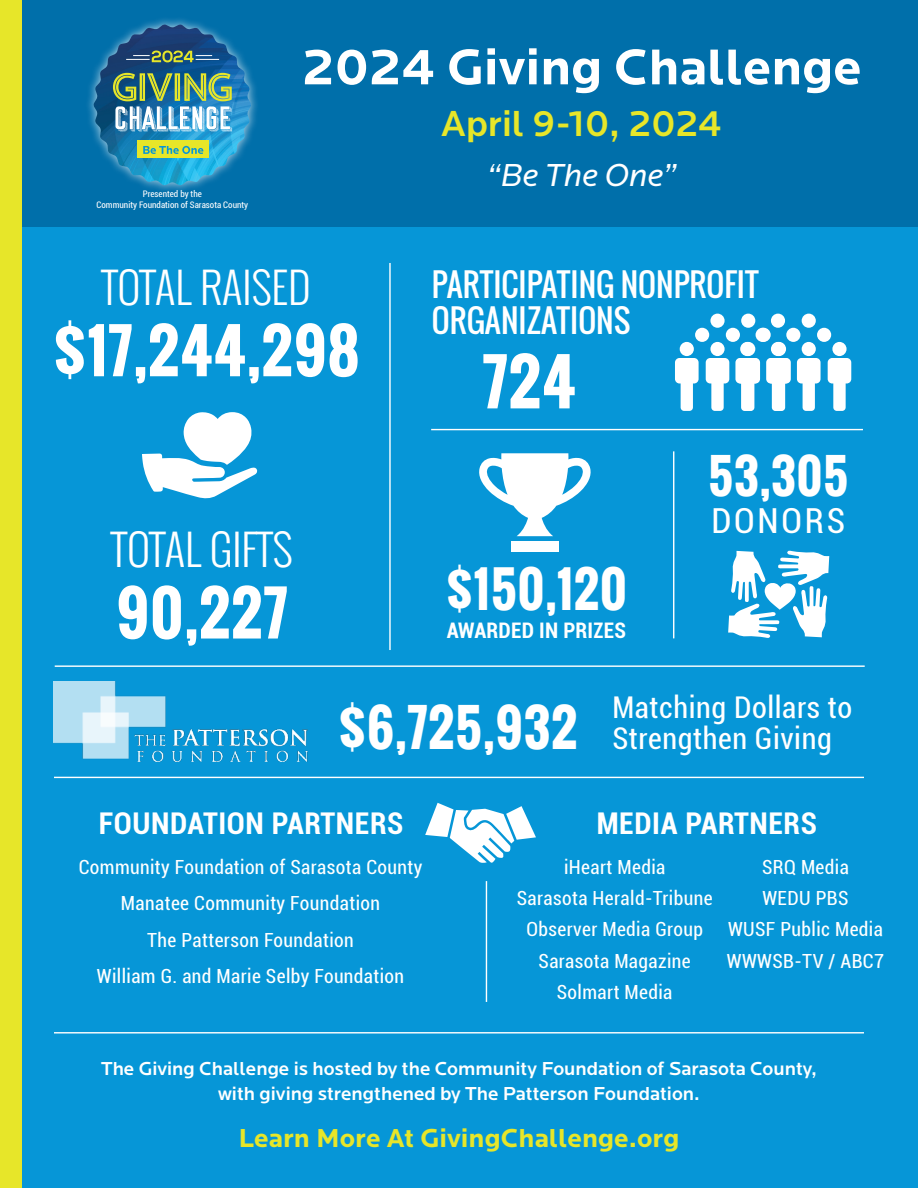
<style>
.page{position:relative;width:918px;height:1188px;background:#0696d7}
.page>*{position:absolute;margin:0;border:0;box-sizing:border-box;transform-origin:0 0}
.t1{font:700 61.8px "Oswald";color:#fff}
.t2{font:700 59.4px "Oswald";letter-spacing:.02em;color:#fff}
.t3{font:700 52.2px "Locator";color:#fff}
.t4{font:700 49.5px "Oswald";letter-spacing:.02em;color:#fff}
.t5{font:700 48px "Oswald";letter-spacing:.02em;color:#fff}
.t6{font:700 46.2px "Oswald";color:#fff}
.t7{font:300 42.75px "Oswald";color:#fff}
.t8{font:500 37.65px "Locator";color:#e7e629}
.t9{font:condensed 34.5px "Roboto";letter-spacing:.08em;color:#fff}
.t10{font:italic 33px "Locator";color:#fff}
.t11{font:31.2px/36.8px "Oswald";color:#fff}
.t12{font:condensed 30px/31.5px "Roboto";letter-spacing:.02em;color:#fff}
.t13{font:700 condensed 30px "Roboto";letter-spacing:.02em;color:#fff}
.t14{font:700 27px "Locator";color:#e7e629}
.t15{font:700 condensed 21.45px "Roboto";letter-spacing:.01em;color:#fff}
.t16{font:condensed 19.5px "Roboto";letter-spacing:.02em;color:#fff}
.t17{font:500 19.5px "Locator";color:#fff}
.t18{font:condensed 9px "Roboto";color:#fff}
</style>
<div class="page">
<div style="left:0;top:0;width:918px;height:227px;background:#006faa"></div>
<hr style="left:54px;top:777px;width:810px;height:1px;background:#fff">
<hr style="left:54px;top:1032px;width:810px;height:2px;background:#fff">
<svg style="left:425px;top:803px;width:111px;height:60px"></svg>
<hr style="left:486px;top:881px;width:1px;height:121px;background:#fff">
<div style="left:0;top:0;width:22px;height:1188px;background:#e7e629"></div>
<svg style="left:142px;top:412px;width:116px;height:87px"></svg>
<svg style="left:728px;top:550px;width:102px;height:88px"></svg>
<hr style="left:431px;top:429px;width:432px;height:1px;background:#fff">
<hr style="left:55px;top:665px;width:810px;height:2px;background:#fff">
<hr style="left:389px;top:263px;width:2px;height:387px;background:#fff">
<svg style="left:479px;top:453px;width:112px;height:83px"></svg>
<div style="left:511px;top:541px;width:47px;height:10px;background:#fff"></div>
<img style="left:54px;top:681px;width:253px;height:81px">
<div style="left:680px;top:342px;width:14px;height:14px;background:#fff;border-radius:50%"></div>
<svg style="left:675px;top:358px;width:24px;height:53px"></svg>
<div style="left:710px;top:342px;width:15px;height:14px;background:#fff;border-radius:50%"></div>
<svg style="left:706px;top:358px;width:23px;height:53px"></svg>
<div style="left:741px;top:342px;width:14px;height:14px;background:#fff;border-radius:50%"></div>
<div style="left:772px;top:342px;width:14px;height:14px;background:#fff;border-radius:50%"></div>
<div style="left:710px;top:314px;width:15px;height:14px;background:#fff;border-radius:50%"></div>
<div style="left:741px;top:314px;width:14px;height:14px;background:#fff;border-radius:50%"></div>
<div style="left:695px;top:328px;width:14px;height:14px;background:#fff;border-radius:50%"></div>
<div style="left:726px;top:328px;width:14px;height:14px;background:#fff;border-radius:50%"></div>
<svg style="left:757px;top:328px;width:14px;height:14px"></svg>
<div style="left:740px;top:342px;width:14px;height:14px;background:#fff;border-radius:50%"></div>
<svg style="left:735px;top:358px;width:25px;height:53px"></svg>
<div style="left:771px;top:342px;width:14px;height:14px;background:#fff;border-radius:50%"></div>
<svg style="left:766px;top:358px;width:25px;height:53px"></svg>
<div style="left:802px;top:342px;width:14px;height:14px;background:#fff;border-radius:50%"></div>
<svg style="left:797px;top:358px;width:24px;height:53px"></svg>
<div style="left:832px;top:342px;width:15px;height:14px;background:#fff;border-radius:50%"></div>
<svg style="left:828px;top:358px;width:23px;height:53px"></svg>
<div style="left:771px;top:314px;width:14px;height:14px;background:#fff;border-radius:50%"></div>
<div style="left:802px;top:314px;width:14px;height:14px;background:#fff;border-radius:50%"></div>
<div style="left:756px;top:328px;width:14px;height:14px;background:#fff;border-radius:50%"></div>
<div style="left:786px;top:328px;width:14px;height:14px;background:#fff;border-radius:50%"></div>
<div style="left:817px;top:328px;width:14px;height:14px;background:#fff;border-radius:50%"></div>
<hr style="left:673px;top:451px;width:1px;height:187px;background:#fff">
<div style="left:84px;top:15px;width:176px;height:180px;background:#fff;opacity:.75"></div>
<img style="left:94px;top:24px;width:157px;height:162px">
<img style="left:113px;top:73px;width:119px;height:59px">
<div style="left:137px;top:141px;width:72px;height:17px;background:#e7e629"></div>
<svg style="left:143px;top:146px;width:60px;height:8px"></svg>
<svg style="left:126px;top:49px;width:93px;height:15px"></svg>
<p class="t18" style="left:143px;top:188px;width:61px">Presented by the</p>
<p class="t18" style="left:96px;top:199px;width:153px">Community Foundation of Sarasota County</p>
<p class="t3" style="left:302px;top:37px;width:562px">2024 Giving Challenge</p>
<p class="t8" style="left:441px;top:103px;width:283px">April 9-10, 2024</p>
<p class="t10" style="left:487px;top:157px;width:190px">“Be The One”</p>
<p class="t7" style="left:102px;top:256px;width:211px">TOTAL RAISED</p>
<p class="t2" style="left:53px;top:306px;width:308px">$17,244,298</p>
<p class="t7" style="left:111px;top:518px;width:183px">TOTAL GIFTS</p>
<p class="t2" style="left:116px;top:568px;width:173px">90,227</p>
<p class="t11" style="left:432px;top:266px;width:328px">PARTICIPATING NONPROFIT<br>ORGANIZATIONS</p>
<p class="t1" style="left:483px;top:336px;width:95px">724</p>
<p class="t5" style="left:446px;top:553px;width:182px">$150,120</p>
<p class="t15" style="left:447px;top:616px;width:181px">AWARDED IN PRIZES</p>
<p class="t6" style="left:708px;top:441px;width:142px">53,305</p>
<p class="t9" style="left:711px;top:497px;width:135px">DONORS</p>
<p class="t4" style="left:339px;top:691px;width:240px">$6,725,932</p>
<p class="t12" style="left:612px;top:690px;width:241px">Matching Dollars to<br>Strengthen Giving</p>
<p class="t13" style="left:99px;top:803px;width:306px">FOUNDATION PARTNERS</p>
<p class="t16" style="left:79px;top:854px;width:345px">Community Foundation of Sarasota County</p>
<p class="t16" style="left:121px;top:890px;width:261px">Manatee Community Foundation</p>
<p class="t16" style="left:147px;top:926px;width:208px">The Patterson Foundation</p>
<p class="t16" style="left:97px;top:963px;width:309px">William G. and Marie Selby Foundation</p>
<p class="t13" style="left:597px;top:803px;width:222px">MEDIA PARTNERS</p>
<p class="t16" style="left:564px;top:854px;width:103px">iHeart Media</p>
<p class="t16" style="left:517px;top:885px;width:197px">Sarasota Herald-Tribune</p>
<p class="t16" style="left:526px;top:916px;width:178px">Observer Media Group</p>
<p class="t16" style="left:539px;top:947px;width:154px">Sarasota Magazine</p>
<p class="t16" style="left:557px;top:978px;width:117px">Solmart Media</p>
<p class="t16" style="left:762px;top:854px;width:88px">SRQ Media</p>
<p class="t16" style="left:762px;top:885px;width:88px">WEDU PBS</p>
<p class="t16" style="left:728px;top:916px;width:156px">WUSF Public Media</p>
<p class="t16" style="left:727px;top:947px;width:159px">WWWSB-TV / ABC7</p>
<p class="t17" style="left:101px;top:1057px;width:717px">The Giving Challenge is hosted by the Community Foundation of Sarasota County,</p>
<p class="t17" style="left:218px;top:1083px;width:483px">with giving strengthened by The Patterson Foundation.</p>
<p class="t14" style="left:239px;top:1122px;width:442px">Learn More At GivingChallenge.org</p>
</div>
